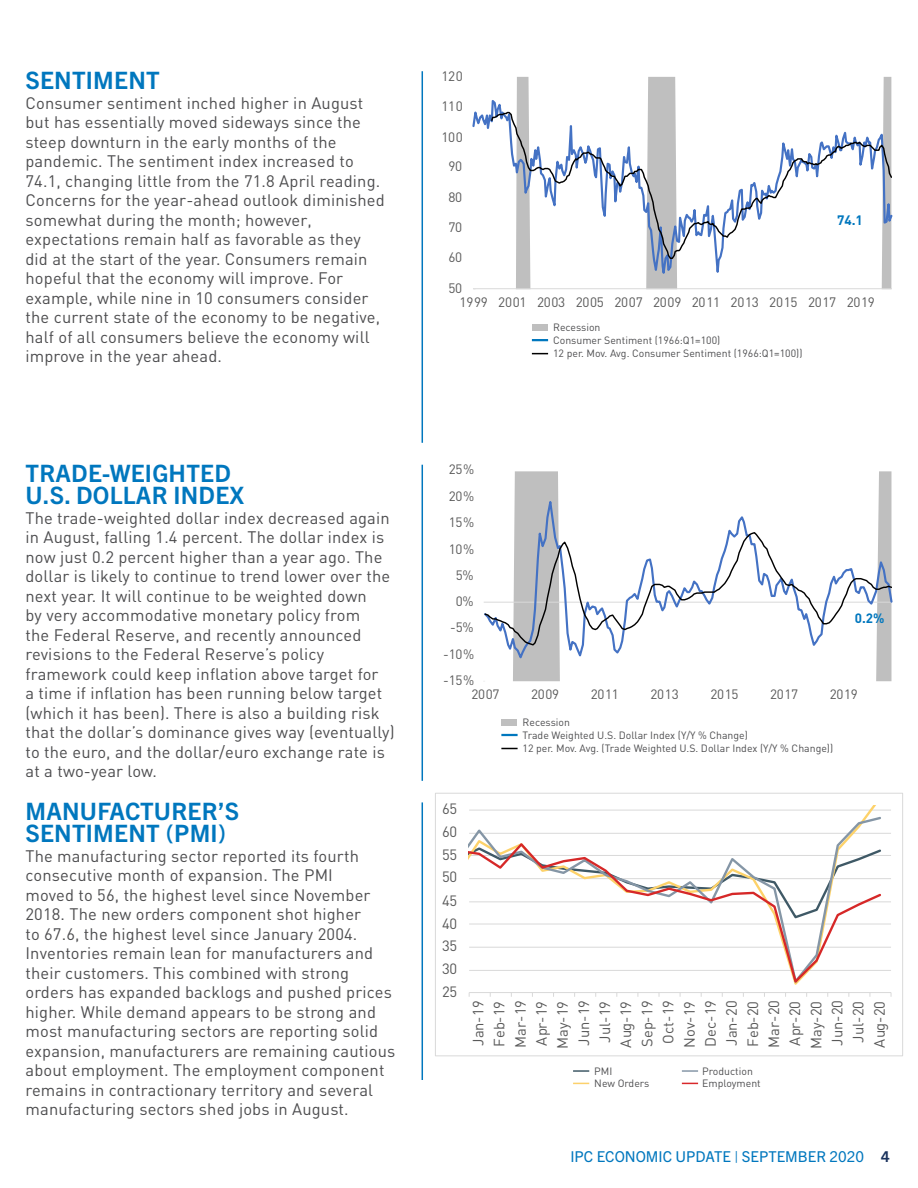
<style>
.page{position:relative;width:918px;height:1188px;background:#fff}
.page>*{position:absolute;margin:0;border:0;box-sizing:border-box;transform-origin:0 0}
.t1{font:700 24px/22.5px "Trade Gothic Next LT Pro";letter-spacing:.01em;color:#0077be}
.t2{font:16.5px/19.5px "DIN";letter-spacing:.01em;color:#4d4d4f}
.t3{font:15px "Trade Gothic Next LT Pro";color:#0077be}
.t4{font:14.7px/21.1px "DIN";letter-spacing:-.02em;color:#595959;text-align:center}
.t5{font:13.5px "DIN";letter-spacing:-.02em;color:#595959}
.t6{font:700 13.5px "DIN";color:#0077be}
.t7{font:13.35px "DIN";letter-spacing:-.02em;color:#595959}
.t8{font:700 13.35px "DIN";color:#0077be}
.t9{font:10.5px/12.6px "DIN";color:#4d4d4f}
.s1{font-weight:700;color:#1a325d}
</style>
<div class="page">
<hr style="left:422px;top:71px;width:1px;height:372px;background:#0077be">
<hr style="left:422px;top:465px;width:1px;height:316px;background:#0077be">
<hr style="left:422px;top:802px;width:1px;height:278px;background:#0077be">
<div style="left:532px;top:325px;width:16px;height:6px;background:#bfbfbf"></div>
<svg style="left:532px;top:339px;width:16px;height:2px"></svg>
<svg style="left:532px;top:353px;width:16px;height:1px"></svg>
<div style="left:501px;top:720px;width:16px;height:6px;background:#bfbfbf"></div>
<svg style="left:501px;top:734px;width:17px;height:2px"></svg>
<svg style="left:501px;top:748px;width:17px;height:1px"></svg>
<svg style="left:573px;top:1083px;width:16px;height:1px"></svg>
<svg style="left:682px;top:1083px;width:16px;height:1px"></svg>
<svg style="left:573px;top:1070px;width:16px;height:2px"></svg>
<svg style="left:682px;top:1070px;width:16px;height:2px"></svg>
<svg style="left:473px;top:79px;width:419px;height:210px"></svg>
<svg style="left:490px;top:111px;width:401px;height:149px"></svg>
<svg style="left:513px;top:471px;width:378px;height:210px"></svg>
<svg style="left:508px;top:488px;width:384px;height:175px"></svg>
<svg style="left:484px;top:531px;width:407px;height:116px"></svg>
<hr style="left:469px;top:970px;width:422px;height:1px;background:#d9d9d9">
<hr style="left:469px;top:947px;width:422px;height:1px;background:#d9d9d9">
<hr style="left:469px;top:924px;width:422px;height:1px;background:#d9d9d9">
<hr style="left:469px;top:901px;width:422px;height:1px;background:#d9d9d9">
<hr style="left:469px;top:878px;width:422px;height:1px;background:#d9d9d9">
<hr style="left:469px;top:855px;width:422px;height:1px;background:#d9d9d9">
<hr style="left:469px;top:833px;width:422px;height:1px;background:#d9d9d9">
<hr style="left:469px;top:810px;width:422px;height:1px;background:#d9d9d9">
<hr style="left:469px;top:992px;width:422px;height:1px;background:#d9d9d9">
<svg style="left:469px;top:807px;width:414px;height:22px"></svg>
<svg style="left:469px;top:829px;width:414px;height:156px"></svg>
<div style="left:435px;top:793px;width:468px;height:263px;border:1px solid #d9d9d9"></div>
<h1 class="t1" style="left:26px;top:67px;width:136px">SENTIMENT</h1>
<p class="t2" style="left:26px;top:92px;width:361px">Consumer sentiment inched higher in August but has essentially moved sideways since the steep downturn in the early months of the pandemic. The sentiment index increased to 74.1, changing little from the 71.8 April reading.<br>Concerns for the year-ahead outlook diminished somewhat during the month; however, expectations remain half as favorable as they did at the start of the year. Consumers remain hopeful that the economy will improve. For example, while nine in 10 consumers consider the current state of the economy to be negative, half of all consumers believe the economy will improve in the year ahead.</p>
<h1 class="t1" style="left:26px;top:460px;width:220px">TRADE-WEIGHTED<br>U.S. DOLLAR INDEX</h1>
<p class="t2" style="left:26px;top:508px;width:371px">The trade-weighted dollar index decreased again in August, falling 1.4 percent. The dollar index is now just 0.2 percent higher than a year ago. The dollar is likely to continue to trend lower over the next year. It will continue to be weighted down<br>by very accommodative monetary policy from<br>the Federal Reserve, and recently announced revisions to the Federal Reserve’s policy framework could keep inflation above target for<br>a time if inflation has been running below target (which it has been). There is also a building risk that the dollar’s dominance gives way (eventually) to the euro, and the dollar/euro exchange rate is at a two-year low.</p>
<h1 class="t1" style="left:26px;top:798px;width:215px">MANUFACTURER’S<br>SENTIMENT (PMI)</h1>
<p class="t2" style="left:26px;top:846px;width:371px">The manufacturing sector reported its fourth consecutive month of expansion. The PMI<br>moved to 56, the highest level since November 2018. The new orders component shot higher<br>to 67.6, the highest level since January 2004.<br>Inventories remain lean for manufacturers and their customers. This combined with strong orders has expanded backlogs and pushed prices higher. While demand appears to be strong and most manufacturing sectors are reporting solid expansion, manufacturers are remaining cautious about employment. The employment component remains in contractionary territory and several manufacturing sectors shed jobs in August.</p>
<p class="t5" style="left:442px;top:67px;width:23px">120</p>
<p class="t5" style="left:442px;top:97px;width:23px">110</p>
<p class="t5" style="left:442px;top:128px;width:23px">100</p>
<p class="t5" style="left:449px;top:158px;width:15px">90</p>
<p class="t5" style="left:449px;top:189px;width:15px">80</p>
<p class="t5" style="left:449px;top:219px;width:15px">70</p>
<p class="t5" style="left:449px;top:249px;width:15px">60</p>
<p class="t5" style="left:449px;top:280px;width:15px">50</p>
<p class="t6" style="left:837px;top:212px;width:27px">74.1</p>
<p class="t5" style="left:460px;top:293px;width:417px">1999 2001 2003 2005 2007 2009 2011 2013 2015 2017 2019</p>
<p class="t7" style="left:449px;top:461px;width:27px">25%</p>
<p class="t7" style="left:449px;top:488px;width:27px">20%</p>
<p class="t7" style="left:449px;top:514px;width:27px">15%</p>
<p class="t7" style="left:449px;top:541px;width:27px">10%</p>
<p class="t7" style="left:456px;top:566px;width:19px">5%</p>
<p class="t7" style="left:456px;top:593px;width:19px">0%</p>
<p class="t7" style="left:450px;top:619px;width:25px">-5%</p>
<p class="t7" style="left:443px;top:646px;width:33px">-10%</p>
<p class="t7" style="left:443px;top:672px;width:33px">-15%</p>
<p class="t9" style="left:553px;top:321px;width:251px">Recession<br>Consumer Sentiment (1966:Q1=100)<br>12 per. Mov. Avg. Consumer Sentiment (1966:Q1=100))</p>
<p class="t8" style="left:855px;top:609px;width:31px">0.2%</p>
<p class="t7" style="left:471px;top:686px;width:30px">2007</p>
<p class="t7" style="left:531px;top:686px;width:30px">2009</p>
<p class="t7" style="left:591px;top:686px;width:30px">2011</p>
<p class="t7" style="left:651px;top:686px;width:30px">2013</p>
<p class="t7" style="left:710px;top:686px;width:30px">2015</p>
<p class="t7" style="left:770px;top:686px;width:30px">2017</p>
<p class="t7" style="left:830px;top:686px;width:30px">2019</p>
<p class="t9" style="left:523px;top:716px;width:312px">Recession<br>Trade Weighted U.S. Dollar Index (Y/Y % Change)<br>12 per. Mov. Avg. (Trade Weighted U.S. Dollar Index (Y/Y % Change))</p>
<p class="t4" style="left:442px;top:798px;width:17px">65</p>
<p class="t4" style="left:442px;top:821px;width:17px">60</p>
<p class="t4" style="left:442px;top:844px;width:17px">55</p>
<p class="t4" style="left:442px;top:866px;width:17px">50</p>
<p class="t4" style="left:442px;top:889px;width:17px">45</p>
<p class="t4" style="left:442px;top:913px;width:17px">40</p>
<p class="t4" style="left:442px;top:935px;width:17px">35</p>
<p class="t4" style="left:442px;top:958px;width:17px">30</p>
<p class="t4" style="left:442px;top:981px;width:17px">25</p>
<p class="t4" style="left:467px;top:1049px;width:50px;rotate:-90deg">Jan-19<br>Feb-19<br>Mar-19<br>Apr-19<br>May-19<br>Jun-19<br>Jul-19<br>Aug-19<br>Sep-19<br>Oct-19<br>Nov-19<br>Dec-19<br>Jan-20<br>Feb-20<br>Mar-20<br>Apr-20<br>May-20<br>Jun-20<br>Jul-20<br>Aug-20</p>
<p class="t9" style="left:594px;top:1064px;width:20px">PMI</p>
<p class="t9" style="left:702px;top:1064px;width:52px">Production</p>
<p class="t9" style="left:594px;top:1077px;width:57px">New Orders</p>
<p class="t9" style="left:702px;top:1077px;width:60px">Employment</p>
<p class="t3" style="left:570px;top:1146px;width:321px">IPC ECONOMIC UPDATE | SEPTEMBER 2020 <span class="s1">4</span></p>
</div>
